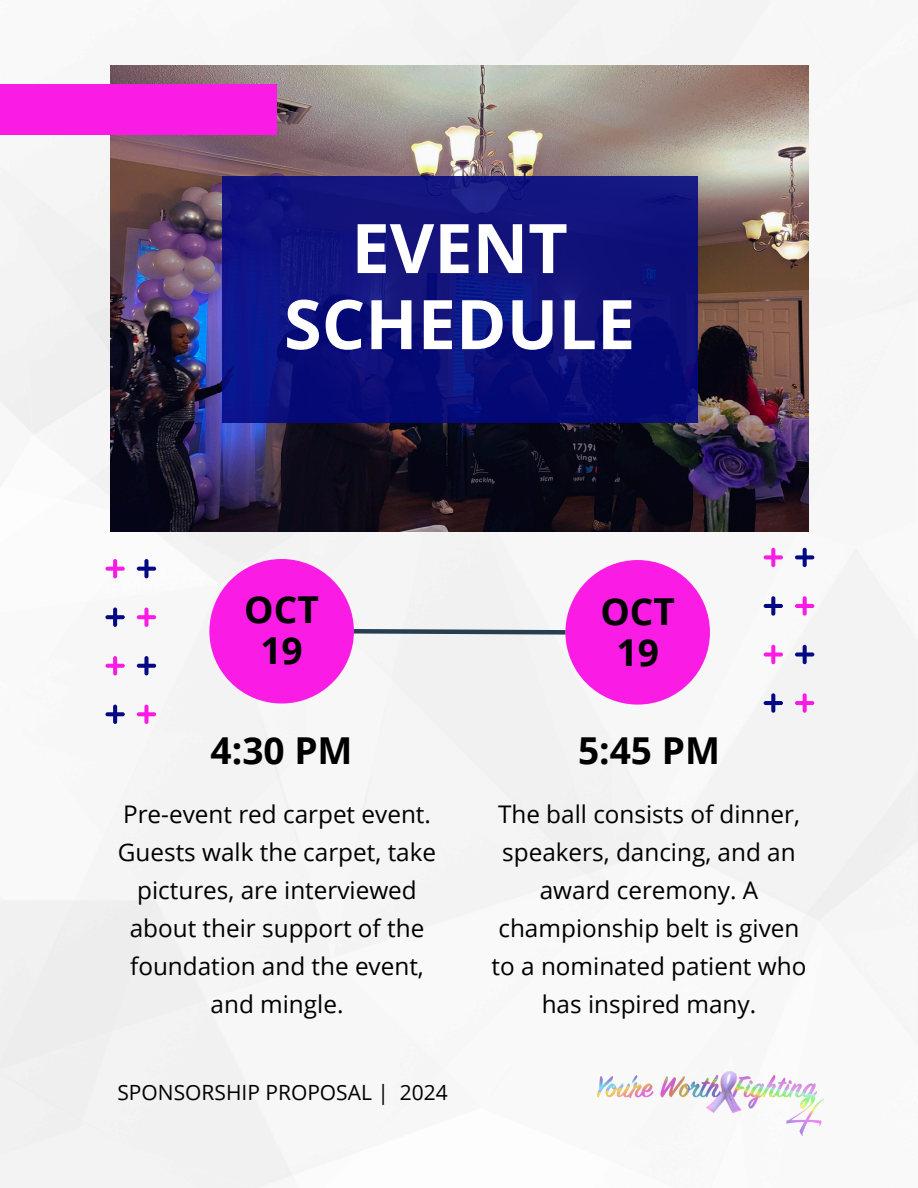
<style>
.page{position:relative;width:918px;height:1188px;background:#fff}
.page>*{position:absolute;margin:0;border:0;box-sizing:border-box;transform-origin:0 0}
.t1{font:700 68.4px/76.1px "Open Sans";color:#fff;text-align:center}
.t2{font:700 37.05px/41.2px "Open Sans";color:#000;text-align:center}
.t3{font:24.3px/38.1px "Open Sans";color:#000;text-align:center}
.t4{font:21px "Open Sans";color:#000}
</style>
<div class="page">
<img style="left:0;top:0;width:918px;height:1188px">
<img style="left:111px;top:66px;width:697px;height:466px">
<svg style="left:222px;top:176px;width:475px;height:247px;background:#0d117c"></svg>
<svg style="left:795px;top:548px;width:19px;height:19px"></svg>
<svg style="left:795px;top:596px;width:19px;height:20px"></svg>
<svg style="left:795px;top:645px;width:19px;height:19px"></svg>
<svg style="left:795px;top:693px;width:19px;height:20px"></svg>
<svg style="left:764px;top:548px;width:19px;height:19px"></svg>
<svg style="left:764px;top:596px;width:19px;height:20px"></svg>
<svg style="left:764px;top:645px;width:19px;height:19px"></svg>
<svg style="left:764px;top:693px;width:19px;height:20px"></svg>
<svg style="left:137px;top:559px;width:19px;height:19px"></svg>
<svg style="left:137px;top:608px;width:19px;height:19px"></svg>
<svg style="left:137px;top:656px;width:19px;height:19px"></svg>
<svg style="left:137px;top:705px;width:19px;height:19px"></svg>
<svg style="left:106px;top:559px;width:19px;height:19px"></svg>
<svg style="left:106px;top:608px;width:19px;height:19px"></svg>
<svg style="left:106px;top:656px;width:19px;height:19px"></svg>
<svg style="left:106px;top:705px;width:19px;height:19px"></svg>
<div style="left:209px;top:559px;width:145px;height:145px;background:#fa1ce4;border-radius:50%"></div>
<div style="left:565px;top:560px;width:145px;height:145px;background:#fa1ce4;border-radius:50%"></div>
<svg style="left:353px;top:627px;width:213px;height:10px"></svg>
<div style="left:0;top:84px;width:277px;height:50px;background:#fa1ce4"></div>
<img style="left:597px;top:1072px;width:226px;height:64px">
<h2 class="t1" style="left:284px;top:209px;width:353px">EVENT<br>SCHEDULE</h2>
<h2 class="t2" style="left:244px;top:588px;width:76px">OCT<br>19</h2>
<p class="t2" style="left:600px;top:590px;width:76px">OCT<br>19</p>
<h2 class="t2" style="left:211px;top:729px;width:143px">4:30 PM</h2>
<h2 class="t2" style="left:578px;top:729px;width:143px">5:45 PM</h2>
<h3 class="t3" style="left:118px;top:794px;width:320px">Pre-event red carpet event.<br>Guests walk the carpet, take pictures, are interviewed about their support of the foundation and the event, and mingle.</h3>
<h3 class="t3" style="left:492px;top:794px;width:316px">The ball consists of dinner, speakers, dancing, and an award ceremony. A championship belt is given to a nominated patient who has inspired many.</h3>
<h1 class="t4" style="left:117px;top:1077px;width:273px">SPONSORSHIP PROPOSAL |</h1>
<p class="t4" style="left:400px;top:1077px;width:49px">2024</p>
</div>
